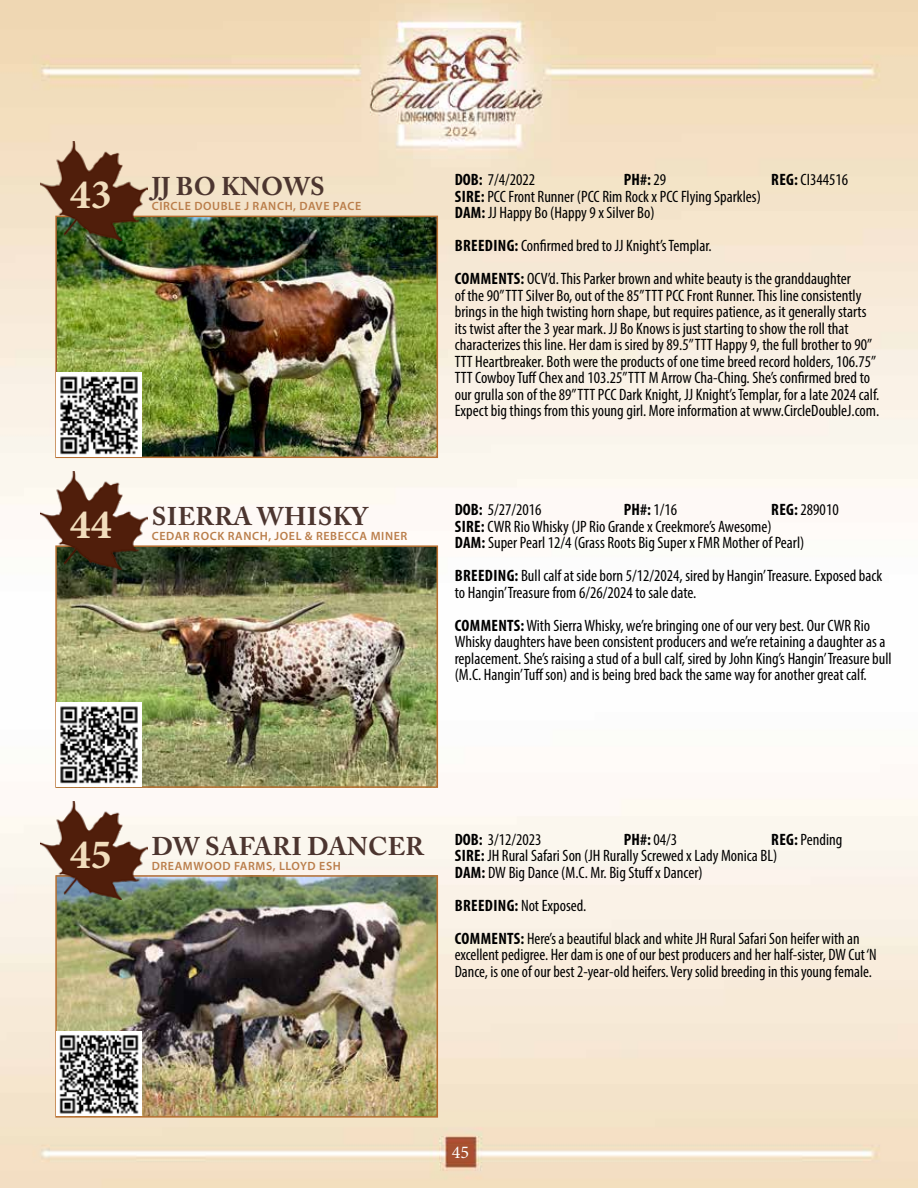
<style>
.page{position:relative;width:918px;height:1188px;background:#fff}
.page>*{position:absolute;margin:0;border:0;box-sizing:border-box;transform-origin:0 0}
.t1{font:700 42px "Minion Pro";color:#f2ddbc}
.t2{font:700 25.5px "Adobe Caslon Pro";letter-spacing:.015em;color:#4c352f}
.t3{font:18px "Minion Pro";color:#fff}
.t4{font:condensed 16.5px/16.5px "Myriad Pro";color:#000}
.t5{font:700 condensed 16.5px "Myriad Pro";color:#000}
.t6{font:600 12px "Myriad Pro";letter-spacing:.05em;color:#ba7e4b}
.s1{font-weight:700}
.s2{font-weight:400}
</style>
<div class="page">
<img style="left:0;top:0;width:918px;height:1188px">
<img style="left:58px;top:219px;width:377px;height:236px">
<div style="left:55px;top:216px;width:383px;height:242px;border:2px solid #b86f30"></div>
<img style="left:40px;top:142px;width:107px;height:98px">
<img style="left:57px;top:372px;width:85px;height:84px">
<img style="left:58px;top:548px;width:377px;height:237px">
<div style="left:55px;top:545px;width:383px;height:243px;border:2px solid #b86f30"></div>
<img style="left:40px;top:472px;width:107px;height:98px">
<img style="left:57px;top:702px;width:85px;height:84px">
<img style="left:58px;top:878px;width:377px;height:237px">
<div style="left:55px;top:875px;width:383px;height:243px;border:2px solid #b86f30"></div>
<img style="left:40px;top:801px;width:107px;height:99px">
<img style="left:57px;top:1032px;width:85px;height:84px">
<h1 class="t1" style="left:70px;top:165px;width:44px">43</h1>
<h2 class="t2" style="left:152px;top:172px;width:174px">JJ BO KNOWS</h2>
<p class="t6" style="left:152px;top:199px;width:211px">CIRCLE DOUBLE J RANCH, DAVE PACE</p>
<h1 class="t1" style="left:70px;top:495px;width:44px">44</h1>
<h2 class="t2" style="left:152px;top:501px;width:217px">SIERRA WHISKY</h2>
<p class="t6" style="left:152px;top:529px;width:257px">CEDAR ROCK RANCH, JOEL &amp; REBECCA MINER</p>
<p class="t4" style="left:455px;top:171px;width:82px"><span class="s1">DOB:</span> 7/4/2022</p>
<p class="t5" style="left:624px;top:169px;width:44px">PH#: <span class="s2">29</span></p>
<p class="t4" style="left:771px;top:171px;width:78px"><span class="s1">REG:</span> CI344516</p>
<p class="t4" style="left:455px;top:188px;width:307px"><span class="s1">SIRE:</span> PCC Front Runner (PCC Rim Rock x PCC Flying Sparkles)<br><span class="s1">DAM:</span> JJ Happy Bo (Happy 9 x Silver Bo)</p>
<p class="t4" style="left:455px;top:229px;width:398px;line-height:33px"><span class="s1">BREEDING:</span> Confirmed bred to JJ Knight’s Templar.<br><span class="s1">COMMENTS:</span> OCV’d. This Parker brown and white beauty is the granddaughter</p>
<p class="t4" style="left:455px;top:287px;width:426px">of the 90” TTT Silver Bo, out of the 85” TTT PCC Front Runner. This line consistently brings in the high twisting horn shape, but requires patience, as it generally starts its twist after the 3 year mark. JJ Bo Knows is just starting to show the roll that characterizes this line. Her dam is sired by 89.5” TTT Happy 9, the full brother to 90” TTT Heartbreaker. Both were the products of one time breed record holders, 106.75” TTT Cowboy Tuff Chex and 103.25” TTT M Arrow Cha-Ching. She’s confirmed bred to our grulla son of the 89” TTT PCC Dark Knight, JJ Knight’s Templar, for a late 2024 calf.<br>Expect big things from this young girl. More information at www.CircleDoubleJ.com.</p>
<p class="t4" style="left:455px;top:501px;width:88px"><span class="s1">DOB:</span> 5/27/2016</p>
<p class="t5" style="left:624px;top:499px;width:55px">PH#: <span class="s2">1/16</span></p>
<p class="t4" style="left:455px;top:501px;width:385px;text-indent:316px"><span class="s1">REG:</span> 289010<br><span class="s1">SIRE:</span> CWR Rio Whisky (JP Rio Grande x Creekmore’s Awesome)<br><span class="s1">DAM:</span> Super Pearl 12/4 (Grass Roots Big Super x FMR Mother of Pearl)</p>
<p class="t4" style="left:455px;top:567px;width:429px"><span class="s1">BREEDING:</span> Bull calf at side born 5/12/2024, sired by Hangin’Treasure. Exposed back to Hangin’Treasure from 6/26/2024 to sale date.</p>
<p class="t4" style="left:455px;top:617px;width:438px"><span class="s1">COMMENTS:</span> With Sierra Whisky, we’re bringing one of our very best. Our CWR Rio Whisky daughters have been consistent producers and we’re retaining a daughter as a replacement. She’s raising a stud of a bull calf, sired by John King’s Hangin’Treasure bull (M.C. Hangin’Tuff son) and is being bred back the same way for another great calf.</p>
<h1 class="t1" style="left:70px;top:825px;width:44px">45</h1>
<h2 class="t2" style="left:152px;top:831px;width:274px">DW SAFARI DANCER</h2>
<p class="t6" style="left:152px;top:858px;width:191px">DREAMWOOD FARMS, LLOYD ESH</p>
<p class="t4" style="left:455px;top:831px;width:389px;text-indent:316px"><span class="s1">REG:</span> Pending<br><span class="s1">SIRE:</span> JH Rural Safari Son (JH Rurally Screwed x Lady Monica BL)<br><span class="s1">DAM:</span> DW Big Dance (M.C. Mr. Big Stuff x Dancer)</p>
<p class="t4" style="left:455px;top:889px;width:406px;line-height:33px"><span class="s1">BREEDING:</span> Not Exposed.<br><span class="s1">COMMENTS:</span> Here’s a beautiful black and white JH Rural Safari Son heifer with an</p>
<p class="t4" style="left:455px;top:946px;width:424px">excellent pedigree. Her dam is one of our best producers and her half-sister, DW Cut ‘N<br>Dance, is one of our best 2-year-old heifers. Very solid breeding in this young female.</p>
<p class="t4" style="left:455px;top:831px;width:88px"><span class="s1">DOB:</span> 3/12/2023</p>
<p class="t5" style="left:624px;top:829px;width:55px">PH#: <span class="s2">04/3</span></p>
<p class="t3" style="left:452px;top:1140px;width:19px">45</p>
</div>
